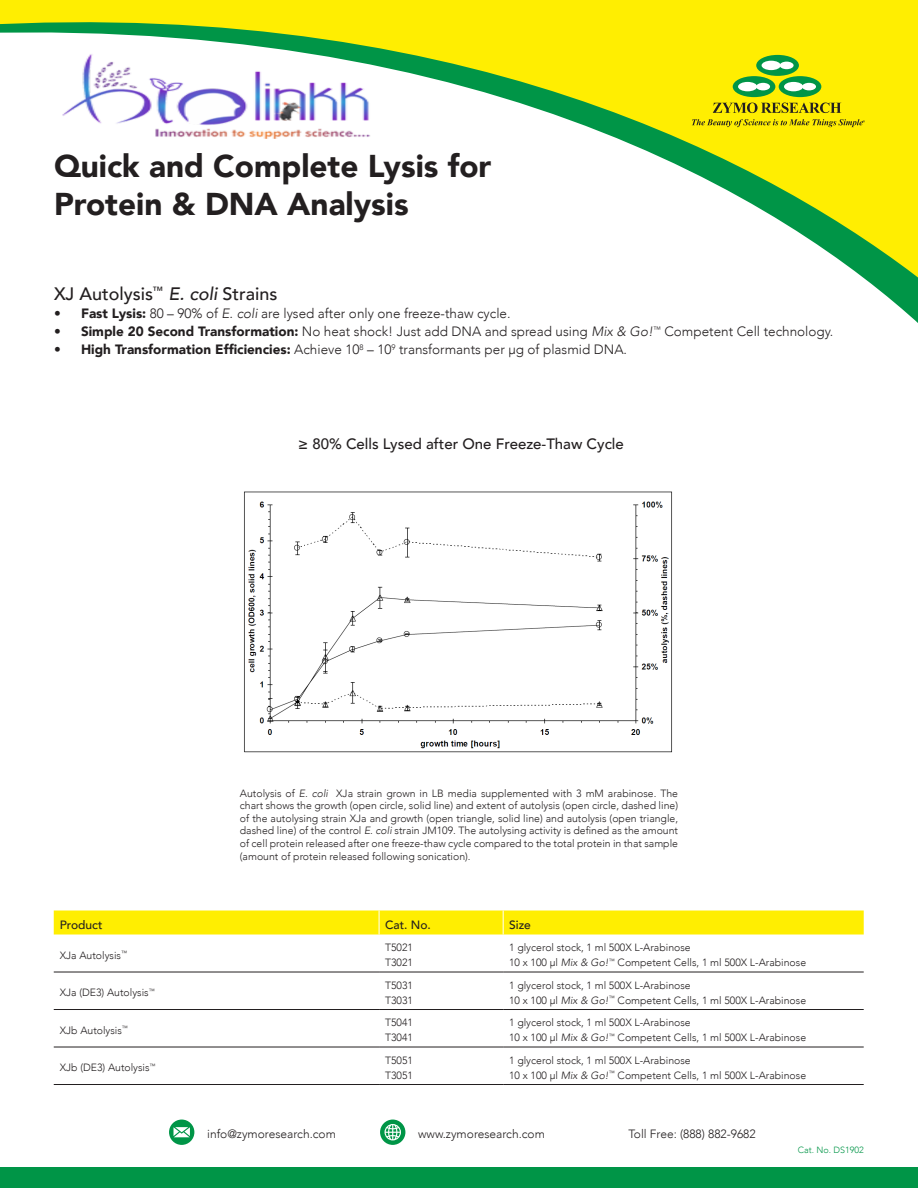
<style>
.page{position:relative;width:918px;height:1188px;background:#fff}
.page>*{position:absolute;margin:0;border:0;box-sizing:border-box;transform-origin:0 0}
.Page_Title{font:900 31.5px/37.8px "Avenir";color:#231f20}
.Numbered_List{font:500 18px "Avenir";color:#231f20}
.t1{font:500 15px "Avenir";color:#231f20}
.t2{font:300 13.5px "Avenir";color:#231f20}
.t3{font:300 12px "Avenir";color:#231f20}
.t4{font:500 12px "Avenir";color:#231f20}
.t5{font:300 10.5px/12.6px "Avenir";color:#231f20;text-align:justify}
.t6{font:300 9px "Avenir";color:#009547}
.s1{font-style:italic}
.s2{font-weight:900}
</style>
<div class="page">
<div style="left:0;top:1167px;width:918px;height:21px;background:#009547"></div>
<svg style="left:0;top:0;width:918px;height:298px"></svg>
<svg style="left:713px;top:102px;width:128px;height:11px"></svg>
<svg style="left:756px;top:55px;width:43px;height:21px"></svg>
<div style="left:762px;top:61px;width:19px;height:9px;background:#fff;border-radius:50%"></div>
<div style="left:780px;top:62px;width:14px;height:7px;background:#fff;border-radius:50%"></div>
<div style="left:733px;top:76px;width:42px;height:21px;background:#009547;border-radius:50%"></div>
<div style="left:738px;top:82px;width:19px;height:9px;background:#fff;border-radius:50%"></div>
<div style="left:756px;top:83px;width:14px;height:7px;background:#fff;border-radius:50%"></div>
<div style="left:779px;top:76px;width:42px;height:21px;background:#009547;border-radius:50%"></div>
<div style="left:784px;top:82px;width:19px;height:9px;background:#fff;border-radius:50%"></div>
<div style="left:802px;top:83px;width:14px;height:7px;background:#fff;border-radius:50%"></div>
<svg style="left:692px;top:119px;width:173px;height:8px"></svg>
<svg style="left:380px;top:1120px;width:25px;height:25px"></svg>
<svg style="left:169px;top:1120px;width:25px;height:25px"></svg>
<hr style="left:54px;top:972px;width:325px;height:1px;background:#231f20">
<hr style="left:379px;top:972px;width:124px;height:1px;background:#231f20">
<hr style="left:503px;top:972px;width:361px;height:1px;background:#231f20">
<hr style="left:54px;top:1009px;width:325px;height:1px;background:#231f20">
<hr style="left:379px;top:1009px;width:124px;height:1px;background:#231f20">
<hr style="left:503px;top:1009px;width:361px;height:1px;background:#231f20">
<hr style="left:54px;top:1047px;width:325px;height:1px;background:#231f20">
<hr style="left:54px;top:1084px;width:325px;height:1px;background:#231f20">
<hr style="left:379px;top:1047px;width:124px;height:1px;background:#231f20">
<hr style="left:503px;top:1047px;width:361px;height:1px;background:#231f20">
<hr style="left:379px;top:1084px;width:124px;height:1px;background:#231f20">
<hr style="left:503px;top:1084px;width:361px;height:1px;background:#231f20">
<div style="left:54px;top:911px;width:810px;height:24px;background:#ffee01"></div>
<img style="left:244px;top:491px;width:428px;height:262px">
<img style="left:57px;top:51px;width:327px;height:88px">
<p class="Page_Title" style="left:54px;top:147px;width:439px">Quick and Complete Lysis for<br>Protein &amp; DNA Analysis</p>
<p class="Numbered_List" style="left:54px;top:278px;width:225px">XJ Autolysis<sup>™</sup> <span class="s1">E. coli</span> Strains</p>
<p class="t2" style="left:54px;top:306px;width:458px"><span class="s2">• Fast Lysis:</span> 80 – 90% of <span class="s1">E. coli</span> are lysed after only one freeze-thaw cycle.</p>
<p class="t2" style="left:54px;top:324px;width:781px"><span class="s2">• Simple 20 Second Transformation:</span> No heat shock! Just add DNA and spread using <span class="s1">Mix &amp; Go!</span><sup>™</sup> Competent Cell technology.</p>
<p class="t2" style="left:54px;top:342px;width:575px"><span class="s2">• High Transformation Efficiencies:</span> Achieve 10<sup>8</sup> – 10<sup>9</sup> transformants per µg of plasmid DNA.</p>
<p class="t1" style="left:298px;top:430px;width:327px">≥ 80% Cells Lysed after One Freeze-Thaw Cycle</p>
<p class="t5" style="left:240px;top:787px;width:440px">Autolysis of <span class="s1">E. coli</span> XJa strain grown in LB media supplemented with 3 mM arabinose. The chart shows the growth (open circle, solid line) and extent of autolysis (open circle, dashed line) of the autolysing strain XJa and growth (open triangle, solid line) and autolysis (open triangle, dashed line) of the control <span class="s1">E. coli</span> strain JM109. The autolysing activity is defined as the amount of cell protein released after one freeze-thaw cycle compared to the total protein in that sample (amount of protein released following sonication).</p>
<p class="t4" style="left:60px;top:914px;width:44px">Product</p>
<p class="t4" style="left:385px;top:914px;width:47px">Cat. No.</p>
<p class="t4" style="left:509px;top:914px;width:23px">Size</p>
<p class="t5" style="left:60px;top:949px;width:69px">XJa Autolysis<sup>™</sup></p>
<p class="t5" style="left:509px;top:941px;width:183px">1 glycerol stock, 1 ml 500X L-Arabinose</p>
<p class="t5" style="left:509px;top:956px;width:299px">10 x 100 µl <span class="s1">Mix &amp; Go!</span><sup>™</sup> Competent Cells, 1 ml 500X L-Arabinose</p>
<p class="t5" style="left:385px;top:941px;width:29px">T5021</p>
<p class="t5" style="left:385px;top:956px;width:29px">T3021</p>
<p class="t5" style="left:60px;top:986px;width:96px">XJa (DE3) Autolysis<sup>™</sup></p>
<p class="t5" style="left:60px;top:1024px;width:70px">XJb Autolysis<sup>™</sup></p>
<p class="t5" style="left:60px;top:1061px;width:97px">XJb (DE3) Autolysis<sup>™</sup></p>
<p class="t5" style="left:385px;top:979px;width:29px">T5031</p>
<p class="t5" style="left:385px;top:994px;width:29px">T3031</p>
<p class="t5" style="left:509px;top:979px;width:183px">1 glycerol stock, 1 ml 500X L-Arabinose</p>
<p class="t5" style="left:509px;top:994px;width:299px">10 x 100 µl <span class="s1">Mix &amp; Go!</span><sup>™</sup> Competent Cells, 1 ml 500X L-Arabinose</p>
<p class="t5" style="left:385px;top:1016px;width:29px">T5041</p>
<p class="t5" style="left:385px;top:1031px;width:29px">T3041</p>
<p class="t5" style="left:509px;top:1016px;width:183px">1 glycerol stock, 1 ml 500X L-Arabinose</p>
<p class="t5" style="left:509px;top:1031px;width:299px">10 x 100 µl <span class="s1">Mix &amp; Go!</span><sup>™</sup> Competent Cells, 1 ml 500X L-Arabinose</p>
<p class="t5" style="left:385px;top:1054px;width:29px">T5051</p>
<p class="t5" style="left:385px;top:1069px;width:29px">T3051</p>
<p class="t5" style="left:509px;top:1054px;width:183px">1 glycerol stock, 1 ml 500X L-Arabinose</p>
<p class="t5" style="left:509px;top:1069px;width:299px">10 x 100 µl <span class="s1">Mix &amp; Go!</span><sup>™</sup> Competent Cells, 1 ml 500X L-Arabinose</p>
<p class="t3" style="left:207px;top:1127px;width:130px">info@zymoresearch.com</p>
<p class="t3" style="left:418px;top:1127px;width:128px">www.zymoresearch.com</p>
<p class="t3" style="left:628px;top:1127px;width:129px">Toll Free: (888) 882-9682</p>
<p class="t6" style="left:798px;top:1144px;width:68px">Cat. No. DS1902</p>
</div>
